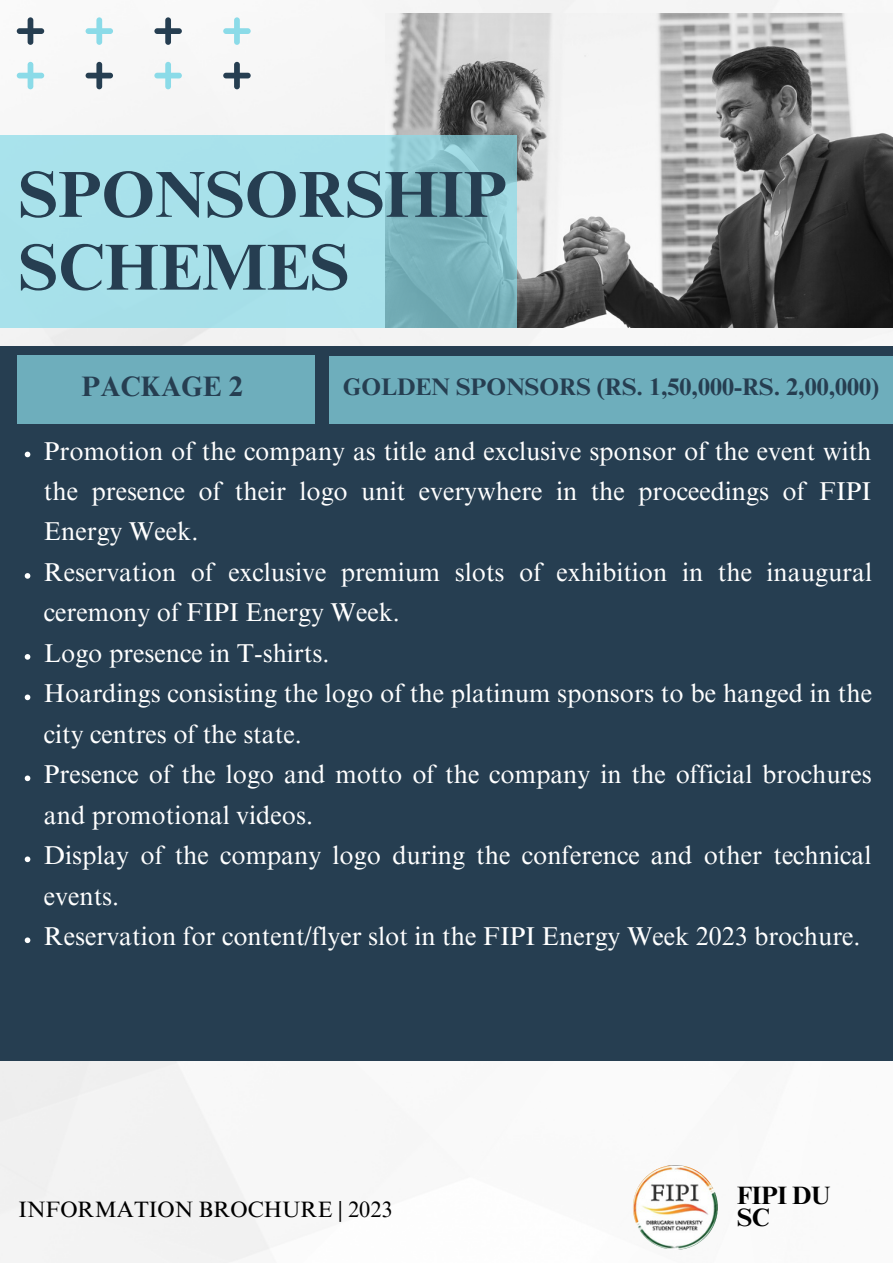
<style>
.page{position:relative;width:893px;height:1264px;background:#fff}
.page>*{position:absolute;margin:0;border:0;box-sizing:border-box;transform-origin:0 0}
.t1{font:700 65.1px "Times NRMT Pro";color:#263e51}
.t2{font:700 28.05px "Times NRMT Pro";color:#263e51}
.t3{font:25.8px/40.5px "Times NRMT Pro";color:#fff}
.t4{font:700 25.05px/22.5px "Times NRMT Pro";letter-spacing:-.02em;color:#000}
.t5{font:700 24px "Times NRMT Pro";color:#263e51}
.t6{font:22.2px "Times NRMT Pro";color:#000}
</style>
<div class="page">
<img style="left:0;top:0;width:892px;height:1262px">
<svg style="left:17px;top:17px;width:27px;height:28px"></svg>
<svg style="left:86px;top:17px;width:27px;height:28px"></svg>
<svg style="left:154px;top:17px;width:28px;height:28px"></svg>
<svg style="left:223px;top:17px;width:28px;height:28px"></svg>
<svg style="left:17px;top:62px;width:27px;height:27px"></svg>
<svg style="left:86px;top:62px;width:27px;height:27px"></svg>
<svg style="left:154px;top:62px;width:28px;height:27px"></svg>
<svg style="left:223px;top:62px;width:28px;height:27px"></svg>
<img style="left:385px;top:14px;width:507px;height:314px">
<svg style="left:0;top:136px;width:517px;height:192px;background:#9dd6e0"></svg>
<div style="left:0;top:346px;width:892px;height:714px;background:#263e51"></div>
<div style="left:17px;top:355px;width:298px;height:68px;background:#6eaebc"></div>
<img style="left:633px;top:1164px;width:84px;height:85px;border-radius:50%">
<svg style="left:25px;top:451px;width:5px;height:6px"></svg>
<svg style="left:25px;top:573px;width:5px;height:5px"></svg>
<svg style="left:25px;top:654px;width:5px;height:5px"></svg>
<svg style="left:25px;top:694px;width:5px;height:6px"></svg>
<svg style="left:25px;top:775px;width:5px;height:6px"></svg>
<svg style="left:25px;top:856px;width:5px;height:6px"></svg>
<svg style="left:25px;top:937px;width:5px;height:6px"></svg>
<div style="left:329px;top:356px;width:563px;height:68px;background:#6eaebc"></div>
<p class="t1" style="left:19px;top:170px;width:489px">SPONSORSHIP</p>
<p class="t1" style="left:19px;top:243px;width:332px">SCHEMES</p>
<p class="t2" style="left:82px;top:375px;width:163px">PACKAGE 2</p>
<p class="t5" style="left:343px;top:378px;width:537px">GOLDEN SPONSORS (RS. 1,50,000-RS. 2,00,000)</p>
<p class="t3" style="left:44px;top:433px;width:829px;text-align:justify">Promotion of the company as title and exclusive sponsor of the event with the presence of their logo unit everywhere in the proceedings of FIPI Energy Week.</p>
<p class="t3" style="left:44px;top:555px;width:829px">Reservation of exclusive premium slots of exhibition in the inaugural ceremony of FIPI Energy Week.</p>
<p class="t3" style="left:44px;top:636px;width:287px">Logo presence in T-shirts.</p>
<p class="t3" style="left:44px;top:676px;width:829px">Hoardings consisting the logo of the platinum sponsors to be hanged in the city centres of the state.</p>
<p class="t3" style="left:44px;top:757px;width:829px">Presence of the logo and motto of the company in the official brochures and promotional videos.</p>
<p class="t3" style="left:44px;top:838px;width:828px">Display of the company logo during the conference and other technical events.</p>
<p class="t3" style="left:44px;top:919px;width:818px">Reservation for content/flyer slot in the FIPI Energy Week 2023 brochure.</p>
<p class="t6" style="left:19px;top:1201px;width:375px">INFORMATION BROCHURE | 2023</p>
<p class="t4" style="left:737px;top:1187px;width:95px">FIPI DU<br>SC</p>
</div>
